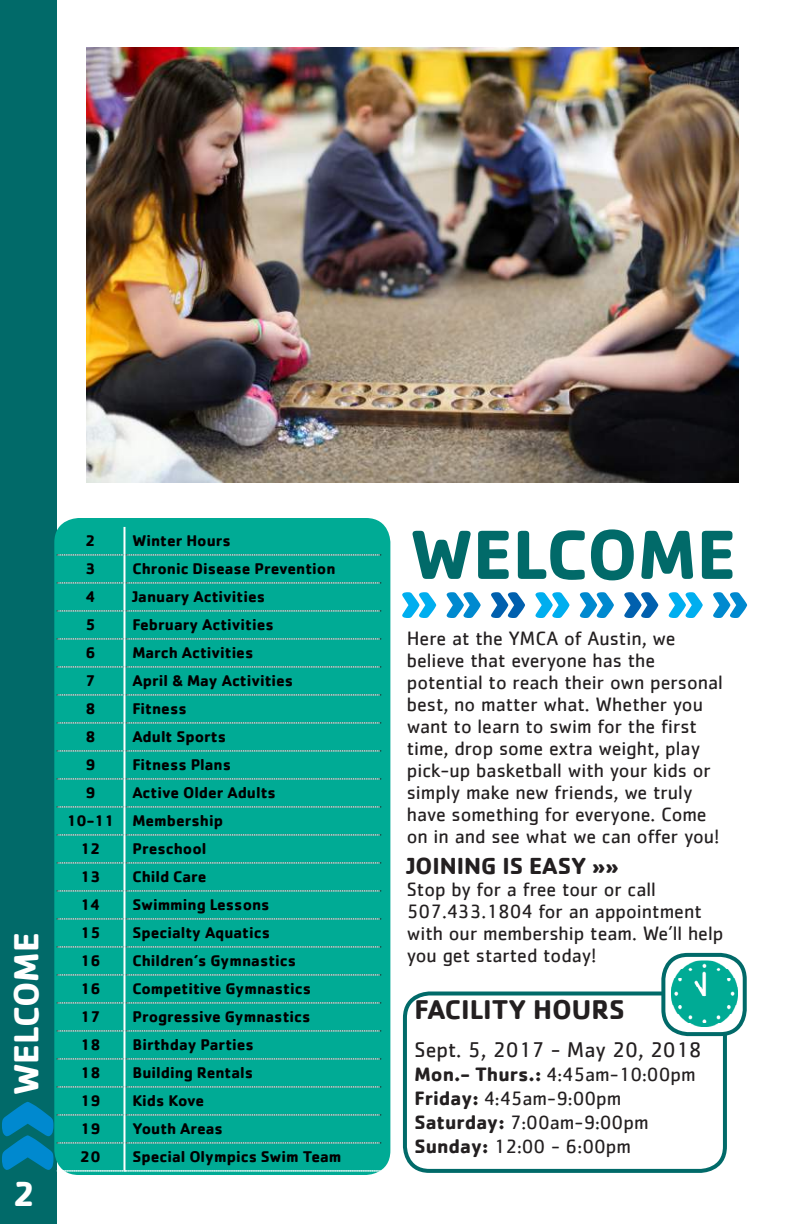
<style>
.page{position:relative;width:792px;height:1224px;background:#fff}
.page>*{position:absolute;margin:0;border:0;box-sizing:border-box;transform-origin:0 0}
.t1{font:700 144px "Cachet";color:#0089cf}
.t2{font:700 72px "Cachet";color:#00aeef}
.t3{font:700 72px "Cachet";color:#016a69}
.t4{font:700 36px "Cachet";color:#fff}
.t5{font:700 28px "Cachet";color:#231f20}
.t6{font:700 24px "Cachet";color:#231f20}
.t7{font:22px "Cachet";color:#231f20}
.t8{font:20px/22px "Cachet";color:#231f20}
.t9{font:700 16px "Cachet";color:#000}
.s1{color:#0089cf}
.s2{color:#0160ae}
.s3{font-weight:700}
</style>
<div class="page">
<div style="left:0;top:0;width:56px;height:1224px;background:#016a69"></div>
<div style="left:403px;top:992px;width:324px;height:181px;border:4px solid #016a69;border-radius:24px"></div>
<svg style="left:663px;top:955px;width:82px;height:79px"></svg>
<img style="left:671px;top:961px;width:67px;height:66px">
<div style="left:661px;top:953px;width:86px;height:83px;border:4px solid #016a69;border-radius:24px"></div>
<div style="left:54px;top:518px;width:336px;height:657px;background:#00ab95;border-radius:24px"></div>
<svg style="left:57px;top:554px;width:324px;height:1px"></svg>
<svg style="left:57px;top:582px;width:324px;height:1px"></svg>
<svg style="left:57px;top:610px;width:324px;height:1px"></svg>
<svg style="left:57px;top:638px;width:324px;height:1px"></svg>
<svg style="left:57px;top:666px;width:324px;height:1px"></svg>
<svg style="left:57px;top:694px;width:324px;height:1px"></svg>
<svg style="left:57px;top:722px;width:324px;height:1px"></svg>
<svg style="left:57px;top:750px;width:324px;height:1px"></svg>
<svg style="left:57px;top:778px;width:324px;height:1px"></svg>
<svg style="left:57px;top:806px;width:324px;height:1px"></svg>
<svg style="left:57px;top:834px;width:324px;height:1px"></svg>
<svg style="left:57px;top:862px;width:324px;height:1px"></svg>
<svg style="left:57px;top:890px;width:324px;height:1px"></svg>
<svg style="left:57px;top:918px;width:324px;height:1px"></svg>
<svg style="left:57px;top:946px;width:324px;height:1px"></svg>
<svg style="left:57px;top:974px;width:324px;height:1px"></svg>
<svg style="left:57px;top:1002px;width:324px;height:1px"></svg>
<svg style="left:57px;top:1030px;width:324px;height:1px"></svg>
<svg style="left:57px;top:1058px;width:324px;height:1px"></svg>
<svg style="left:57px;top:1086px;width:324px;height:1px"></svg>
<svg style="left:57px;top:1114px;width:324px;height:1px"></svg>
<svg style="left:57px;top:1142px;width:324px;height:1px"></svg>
<hr style="left:123px;top:527px;width:2px;height:28px;background:#fff">
<hr style="left:123px;top:555px;width:2px;height:28px;background:#fff">
<hr style="left:123px;top:583px;width:2px;height:28px;background:#fff">
<hr style="left:123px;top:611px;width:2px;height:28px;background:#fff">
<hr style="left:123px;top:639px;width:2px;height:28px;background:#fff">
<hr style="left:123px;top:667px;width:2px;height:28px;background:#fff">
<hr style="left:123px;top:695px;width:2px;height:28px;background:#fff">
<hr style="left:123px;top:723px;width:2px;height:28px;background:#fff">
<hr style="left:123px;top:751px;width:2px;height:28px;background:#fff">
<hr style="left:123px;top:779px;width:2px;height:28px;background:#fff">
<hr style="left:123px;top:807px;width:2px;height:28px;background:#fff">
<hr style="left:123px;top:835px;width:2px;height:28px;background:#fff">
<hr style="left:123px;top:863px;width:2px;height:28px;background:#fff">
<hr style="left:123px;top:891px;width:2px;height:28px;background:#fff">
<hr style="left:123px;top:919px;width:2px;height:28px;background:#fff">
<hr style="left:123px;top:947px;width:2px;height:28px;background:#fff">
<hr style="left:123px;top:975px;width:2px;height:28px;background:#fff">
<hr style="left:123px;top:1003px;width:2px;height:28px;background:#fff">
<hr style="left:123px;top:1031px;width:2px;height:28px;background:#fff">
<hr style="left:123px;top:1059px;width:2px;height:28px;background:#fff">
<hr style="left:123px;top:1087px;width:2px;height:28px;background:#fff">
<hr style="left:123px;top:1115px;width:2px;height:28px;background:#fff">
<hr style="left:123px;top:1143px;width:2px;height:27px;background:#fff">
<svg style="left:63px;top:1170px;width:318px;height:1px"></svg>
<img style="left:86px;top:48px;width:652px;height:435px">
<h3 class="t4" style="left:3px;top:1095px;width:165px;rotate:-90deg">WELCOME</h3>
<h1 class="t1" style="left:-80px;top:1175px;width:83px;rotate:-90deg">»</h1>
<h3 class="t4" style="left:13px;top:1170px;width:24px">2</h3>
<p class="t9" style="left:85px;top:530px;width:12px">2</p>
<p class="t9" style="left:132px;top:530px;width:100px">Winter Hours</p>
<p class="t9" style="left:85px;top:558px;width:12px">3</p>
<p class="t9" style="left:132px;top:558px;width:205px">Chronic Disease Prevention</p>
<p class="t9" style="left:85px;top:586px;width:12px">4</p>
<p class="t9" style="left:132px;top:586px;width:134px">January Activities</p>
<p class="t9" style="left:85px;top:614px;width:12px">5</p>
<p class="t9" style="left:132px;top:614px;width:143px">February Activities</p>
<p class="t9" style="left:85px;top:642px;width:12px">6</p>
<p class="t9" style="left:132px;top:642px;width:122px">March Activities</p>
<p class="t9" style="left:85px;top:670px;width:12px">7</p>
<p class="t9" style="left:132px;top:670px;width:162px">April &amp; May Activities</p>
<p class="t9" style="left:85px;top:698px;width:12px">8</p>
<p class="t9" style="left:132px;top:698px;width:56px">Fitness</p>
<p class="t9" style="left:85px;top:726px;width:12px">8</p>
<p class="t9" style="left:132px;top:726px;width:95px">Adult Sports</p>
<p class="t9" style="left:85px;top:754px;width:12px">9</p>
<p class="t9" style="left:132px;top:754px;width:100px">Fitness Plans</p>
<p class="t9" style="left:85px;top:782px;width:12px">9</p>
<p class="t9" style="left:132px;top:782px;width:145px">Active Older Adults</p>
<p class="t9" style="left:67px;top:810px;width:158px">10-11 Membership</p>
<p class="t9" style="left:80px;top:838px;width:22px">12</p>
<p class="t9" style="left:132px;top:838px;width:75px">Preschool</p>
<p class="t9" style="left:80px;top:866px;width:22px">13</p>
<p class="t9" style="left:132px;top:866px;width:75px">Child Care</p>
<p class="t9" style="left:80px;top:894px;width:22px">14</p>
<p class="t9" style="left:132px;top:894px;width:139px">Swimming Lessons</p>
<p class="t9" style="left:80px;top:922px;width:22px">15</p>
<p class="t9" style="left:132px;top:922px;width:139px">Specialty Aquatics</p>
<p class="t9" style="left:80px;top:950px;width:22px">16</p>
<p class="t9" style="left:132px;top:950px;width:165px">Children’s Gymnastics</p>
<p class="t9" style="left:80px;top:978px;width:22px">16</p>
<p class="t9" style="left:132px;top:978px;width:180px">Competitive Gymnastics</p>
<p class="t9" style="left:80px;top:1006px;width:22px">17</p>
<p class="t9" style="left:132px;top:1006px;width:179px">Progressive Gymnastics</p>
<p class="t9" style="left:80px;top:1034px;width:22px">18</p>
<p class="t9" style="left:132px;top:1034px;width:123px">Birthday Parties</p>
<p class="t9" style="left:80px;top:1062px;width:22px">18</p>
<p class="t9" style="left:132px;top:1062px;width:122px">Building Rentals</p>
<p class="t9" style="left:80px;top:1090px;width:22px">19</p>
<p class="t9" style="left:132px;top:1090px;width:73px">Kids Kove</p>
<p class="t9" style="left:80px;top:1118px;width:22px">19</p>
<p class="t9" style="left:132px;top:1118px;width:92px">Youth Areas</p>
<p class="t9" style="left:80px;top:1146px;width:22px">20</p>
<p class="t9" style="left:132px;top:1146px;width:210px">Special Olympics Swim Team</p>
<h2 class="t3" style="left:410px;top:508px;width:328px">WELCOME</h2>
<h2 class="t2" style="left:400px;top:551px;width:353px">»<span class="s1">»</span><span class="s2">»</span>»<span class="s1">»</span><span class="s2">»</span>»<span class="s1">»</span></h2>
<p class="t8" style="left:407px;top:627px;width:318px">Here at the YMCA of Austin, we believe that everyone has the potential to reach their own personal best, no matter what. Whether you want to learn to swim for the first time, drop some extra weight, play pick-up basketball with your kids or simply make new friends, we truly have something for everyone. Come on in and see what we can offer you!</p>
<p class="t6" style="left:407px;top:850px;width:214px">JOINING IS EASY »»</p>
<p class="t8" style="left:407px;top:877px;width:318px">Stop by for a free tour or call<br>507.433.1804 for an appointment with our membership team. We’ll help you get started today!</p>
<h3 class="t5" style="left:415px;top:991px;width:212px">FACILITY HOURS</h3>
<p class="t7" style="left:415px;top:1037px;width:289px">Sept. 5, 2017 - May 20, 2018</p>
<p class="t8" style="left:415px;top:1062px;width:283px;line-height:24px"><span class="s3">Mon.- Thurs.:</span> 4:45am-10:00pm<br><span class="s3">Friday:</span> 4:45am-9:00pm<br><span class="s3">Saturday:</span> 7:00am-9:00pm<br><span class="s3">Sunday:</span> 12:00 - 6:00pm</p>
</div>
